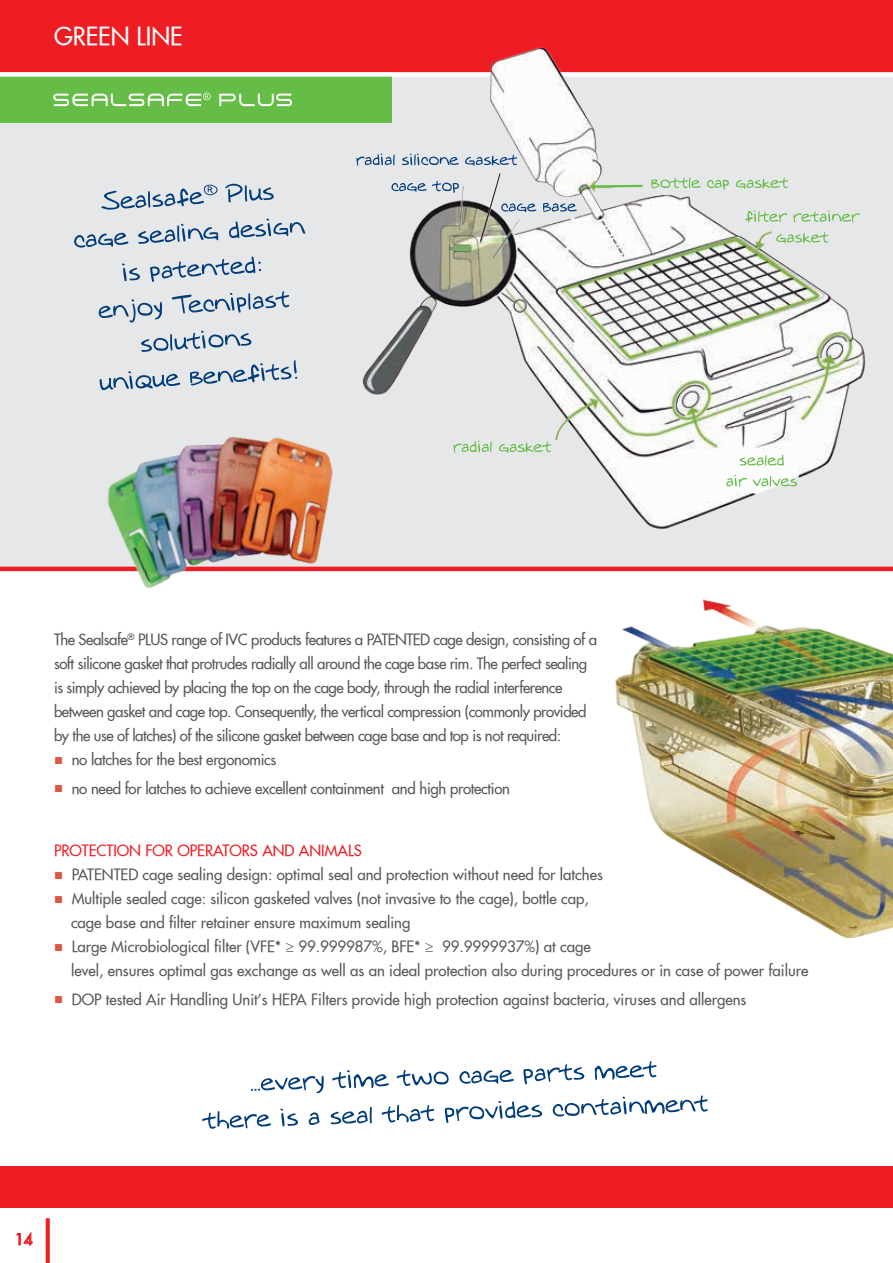
<style>
.page{position:relative;width:893px;height:1263px;background:#fff}
.page>*{position:absolute;margin:0;border:0;box-sizing:border-box;transform-origin:0 0}
.t1{font:24px "Futura Extended";color:#fff}
.t2{font:15px/24px "Futura Extended";letter-spacing:-.02em;color:#57585a}
.t3{font:15px/24px "Futura Extended";color:#57585a}
.t4{font:15px "Futura Extended";color:#ee1d23}
.s1{font-family:"Book Antiqua";color:#d95842}
</style>
<div class="page">
<div style="left:0;top:73px;width:893px;height:496px;background:#e6e7e9"></div>
<hr style="left:0;top:567px;width:893px;height:4px;background:#ee1d23">
<svg style="left:16px;top:1231px;width:17px;height:14px"></svg>
<hr style="left:46px;top:1218px;width:3px;height:45px;background:#ee1d23">
<div style="left:0;top:0;width:893px;height:74px;background:#ee1d23"></div>
<div style="left:0;top:73px;width:391px;height:50px;background:#65bc46"></div>
<svg style="left:53px;top:92px;width:239px;height:14px"></svg>
<div style="left:0;top:72px;width:893px;height:5px;background:#fff"></div>
<img style="left:615px;top:599px;width:278px;height:339px">
<img style="left:343px;top:47px;width:550px;height:482px">
<svg style="left:391px;top:181px;width:68px;height:12px"></svg>
<svg style="left:356px;top:154px;width:161px;height:12px"></svg>
<svg style="left:651px;top:178px;width:137px;height:12px"></svg>
<svg style="left:745px;top:210px;width:115px;height:12px"></svg>
<svg style="left:776px;top:232px;width:52px;height:11px"></svg>
<svg style="left:740px;top:455px;width:44px;height:11px"></svg>
<svg style="left:726px;top:475px;width:71px;height:12px"></svg>
<svg style="left:453px;top:441px;width:98px;height:12px"></svg>
<svg style="left:592px;top:184px;width:53px;height:5px"></svg>
<svg style="left:101px;top:184px;width:173px;height:26px"></svg>
<svg style="left:74px;top:218px;width:231px;height:30px"></svg>
<svg style="left:122px;top:257px;width:139px;height:25px"></svg>
<svg style="left:99px;top:291px;width:190px;height:32px"></svg>
<svg style="left:141px;top:331px;width:110px;height:21px"></svg>
<svg style="left:100px;top:360px;width:197px;height:30px"></svg>
<div style="left:0;top:1166px;width:893px;height:42px;background:#ee1d23"></div>
<svg style="left:202px;top:1061px;width:506px;height:68px"></svg>
<svg style="left:480px;top:173px;width:97px;height:69px"></svg>
<hr style="left:47px;top:1218px;width:3px;height:45px;background:#ee1d23">
<img style="left:54px;top:392px;width:325px;height:196px">
<h1 class="t1" style="left:54px;top:21px;width:130px">GREEN LINE</h1>
<p class="t2" style="left:54px;top:627px;width:545px">The Sealsafe<sup>®</sup> PLUS range of IVC products features a PATENTED cage design, consisting of a soft silicone gasket that protrudes radially all around the cage base rim. The perfect sealing is simply achieved by placing the top on the cage body, through the radial interference between gasket and cage top. Consequently, the vertical compression (commonly provided by the use of latches) of the silicone gasket between cage base and top is not required:</p>
<p class="t2" style="left:54px;top:747px;width:224px"><span class="s1">■</span> no latches for the best ergonomics</p>
<p class="t2" style="left:54px;top:776px;width:457px"><span class="s1">■</span> no need for latches to achieve excellent containment and high protection</p>
<p class="t4" style="left:54px;top:841px;width:309px">PROTECTION FOR OPERATORS AND ANIMALS</p>
<p class="t3" style="left:54px;top:862px;width:550px"><span class="s1">■</span> PATENTED cage sealing design: optimal seal and protection without need for latches</p>
<p class="t3" style="left:71px;top:886px;width:519px;text-indent:-17px"><span class="s1">■</span> Multiple sealed cage: silicon gasketed valves (not invasive to the cage), bottle cap, cage base and filter retainer ensure maximum sealing</p>
<p class="t3" style="left:71px;top:934px;width:739px;text-indent:-17px"><span class="s1">■</span> Large Microbiological filter (VFE* ≥ 99.999987%, BFE* ≥ 99.9999937%) at cage<br>level, ensures optimal gas exchange as well as an ideal protection also during procedures or in case of power failure</p>
<p class="t3" style="left:54px;top:987px;width:694px"><span class="s1">■</span> DOP tested Air Handling Unit’s HEPA Filters provide high protection against bacteria, viruses and allergens</p>
<p class="t4" style="left:15px;top:1229px;width:19px">14</p>
</div>
